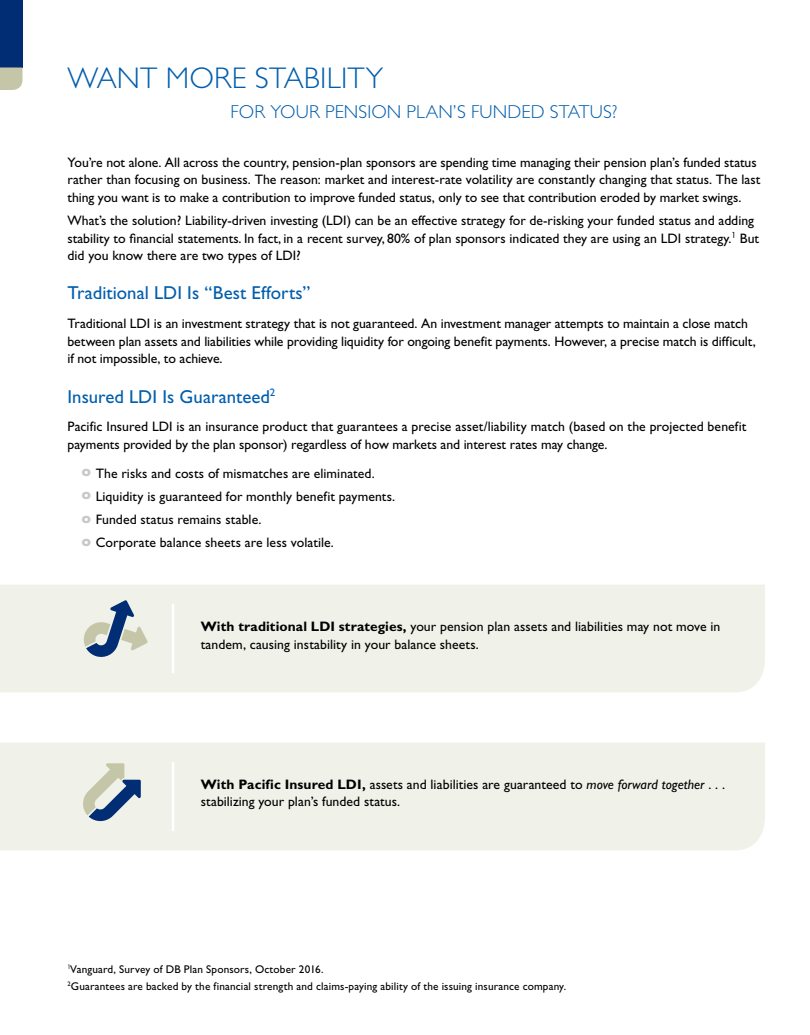
<style>
.page{position:relative;width:810px;height:1035px;background:#fff}
.page>*{position:absolute;margin:0;border:0;box-sizing:border-box;transform-origin:0 0}
.Inside_Headline{font:300 30px "Gill Sans Std";letter-spacing:.005em;color:#005ead}
.Subhead{font:18.75px "Gill Sans Std";color:#005ead}
.Inside_Headline-2{font:300 18.75px "Gill Sans Std";letter-spacing:.005em;color:#005ead}
.Text{font:13.75px/17.5px "Gill Sans Std";color:#000}
.t1{font:11.25px "Gill Sans Std";letter-spacing:.015em;color:#000}
.s1{font-family:"Futura Std";font-weight:700;color:#c7c8ca}
.s2{font-weight:700}
.s3{font-style:italic}
</style>
<div class="page">
<div style="left:0;top:0;width:22px;height:68px;background:#002d73"></div>
<svg style="left:0;top:68px;width:22px;height:22px"></svg>
<div style="left:0;top:743px;width:765px;height:107px;background:#f0f1e9"></div>
<svg style="left:81px;top:763px;width:60px;height:60px;background:#b3bec1"></svg>
<div style="left:0;top:585px;width:765px;height:107px;background:#f0f1e9"></div>
<svg style="left:83px;top:600px;width:65px;height:59px;background:#b1bcc2"></svg>
<hr style="left:172px;top:604px;width:2px;height:69px;background:#fff">
<hr style="left:172px;top:762px;width:2px;height:69px;background:#fff">
<p class="Inside_Headline" style="left:68px;top:61px;width:317px">WANT MORE STABILITY</p>
<p class="Inside_Headline-2" style="left:231px;top:101px;width:388px">FOR YOUR PENSION PLAN’S FUNDED STATUS?</p>
<p class="Text" style="left:68px;top:154px;width:695px">You’re not alone. All across the country, pension-plan sponsors are spending time managing their pension plan’s funded status rather than focusing on business. The reason: market and interest-rate volatility are constantly changing that status. The last thing you want is to make a contribution to improve funded status, only to see that contribution eroded by market swings.</p>
<p class="Text" style="left:68px;top:212px;width:693px">What’s the solution? Liability-driven investing (LDI) can be an effective strategy for de-risking your funded status and adding stability to financial statements. In fact, in a recent survey, 80% of plan sponsors indicated they are using an LDI strategy.<sup>1</sup> But did you know there are two types of LDI?</p>
<p class="Subhead" style="left:68px;top:282px;width:245px">Traditional LDI Is “Best Efforts”</p>
<p class="Text" style="left:68px;top:315px;width:690px">Traditional LDI is an investment strategy that is not guaranteed. An investment manager attempts to maintain a close match between plan assets and liabilities while providing liquidity for ongoing benefit payments. However, a precise match is difficult, if not impossible, to achieve.</p>
<p class="Subhead" style="left:68px;top:385px;width:209px">Insured LDI Is Guaranteed<sup>2</sup></p>
<p class="Text" style="left:68px;top:418px;width:681px">Pacific Insured LDI is an insurance product that guarantees a precise asset/liability match (based on the projected benefit payments provided by the plan sponsor) regardless of how markets and interest rates may change.</p>
<p class="Text" style="left:82px;top:464px;width:294px"><span class="s1">o</span> The risks and costs of mismatches are eliminated.</p>
<p class="Text" style="left:82px;top:487px;width:315px"><span class="s1">o</span> Liquidity is guaranteed for monthly benefit payments.</p>
<p class="Text" style="left:82px;top:510px;width:181px"><span class="s1">o</span> Funded status remains stable.</p>
<p class="Text" style="left:82px;top:534px;width:253px"><span class="s1">o</span> Corporate balance sheets are less volatile.</p>
<p class="Text" style="left:201px;top:618px;width:521px"><span class="s2">With traditional LDI strategies,</span> your pension plan assets and liabilities may not move in tandem, causing instability in your balance sheets.</p>
<p class="Text" style="left:201px;top:776px;width:526px"><span class="s2">With Pacific Insured LDI,</span> assets and liabilities are guaranteed to <span class="s3">move forward together</span> . . . stabilizing your plan’s funded status.</p>
<p class="t1" style="left:68px;top:962px;width:258px"><sup>1</sup>Vanguard, Survey of DB Plan Sponsors, October 2016.</p>
<p class="t1" style="left:68px;top:980px;width:500px"><sup>2</sup>Guarantees are backed by the financial strength and claims-paying ability of the issuing insurance company.</p>
</div>
